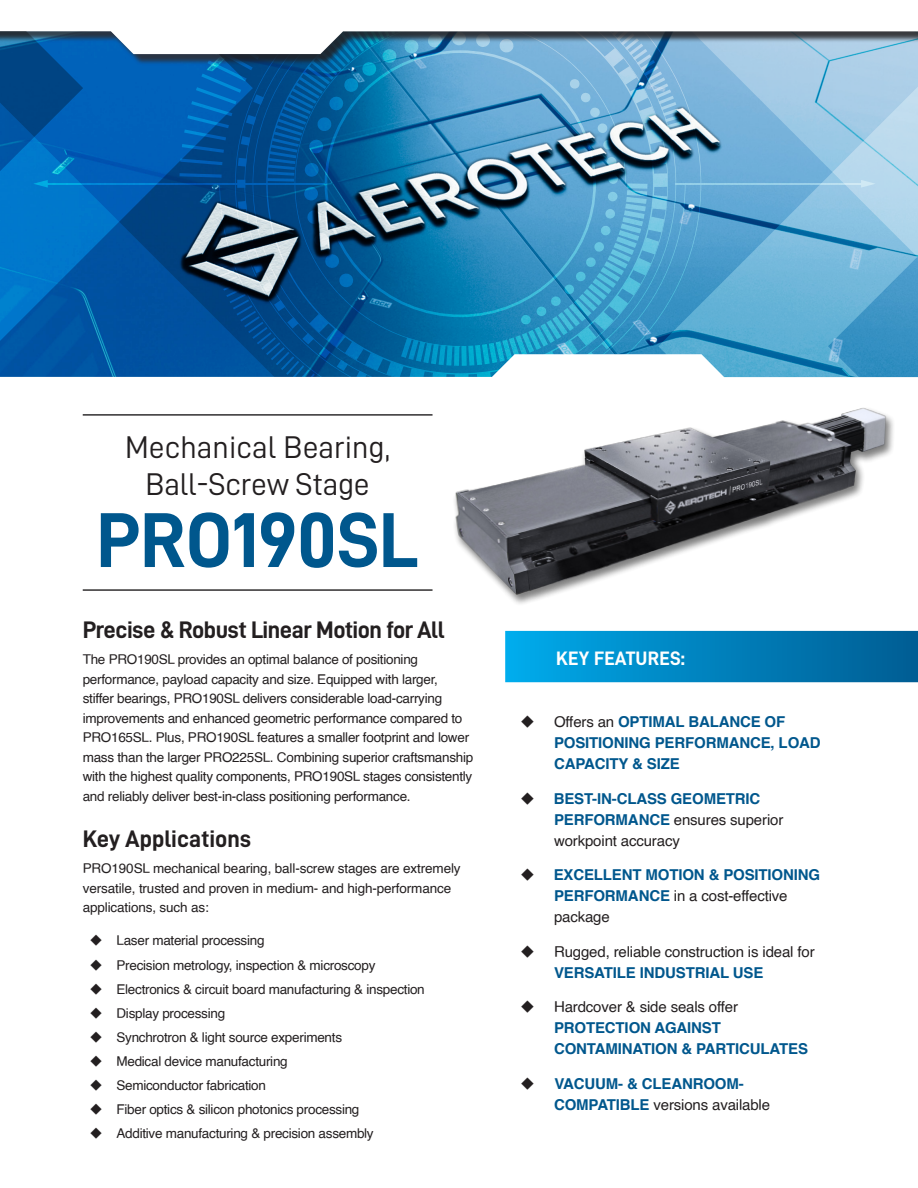
<style>
.page{position:relative;width:918px;height:1188px;background:#fff}
.page>*{position:absolute;margin:0;border:0;box-sizing:border-box;transform-origin:0 0}
.TITLE-Product_Name{font:78px "D DIN Bold";letter-spacing:-.01em;color:#00578d}
.TITLE-Product_Descri{font:31.5px/37.5px "D DIN";color:#231f20;text-align:center}
.Paragraph_Title{font:24px "D DIN Bold";letter-spacing:-.02em;color:#231f20}
.Paragraph_Title-2{font:24px "D DIN Bold";color:#231f20}
.Key_Features{font:19.5px "D DIN Bold";letter-spacing:.01em;color:#fff}
.t1{font:700 15px/21px "Helvetica";letter-spacing:-.01em;color:#00578d}
.t2{font:15px/21px "Helvetica";letter-spacing:-.01em;color:#231f20}
.Body_Copy{font:13.5px/19.5px "Helvetica";letter-spacing:-.02em;color:#231f20}
.s1{font-weight:400;color:#231f20}
.s2{font-weight:700;color:#00578d}
</style>
<div class="page">
<svg style="left:302px;top:65px;width:325px;height:289px;background:#3886b1"></svg>
<hr style="left:45px;top:183px;width:281px;height:1px;background:#fff">
<svg style="left:302px;top:65px;width:156px;height:117px;background:#1a76ad"></svg>
<svg style="left:627px;top:65px;width:291px;height:289px;background:#72b1d5"></svg>
<svg style="left:302px;top:354px;width:616px;height:24px"></svg>
<div style="left:0;top:0;width:918px;height:65px;background:#231f20;opacity:.85"></div>
<svg style="left:302px;top:0;width:616px;height:54px"></svg>
<svg style="left:255px;top:0;width:47px;height:377px;background:#376d9b"></svg>
<svg style="left:0;top:0;width:255px;height:416px"></svg>
<hr style="left:83px;top:589px;width:350px;height:2px;background:#312f30">
<hr style="left:83px;top:414px;width:350px;height:2px;background:#312f30">
<div style="left:505px;top:631px;width:413px;height:51px;background:linear-gradient(to right,#00aaeb,#005c92)"></div>
<img style="left:431px;top:408px;width:463px;height:196px">
<p class="TITLE-Product_Descri" style="left:125px;top:427px;width:267px">Mechanical Bearing,<br>Ball-Screw Stage</p>
<p class="TITLE-Product_Name" style="left:96px;top:497px;width:324px">PRO190SL</p>
<p class="Paragraph_Title" style="left:83px;top:616px;width:363px">Precise &amp; Robust Linear Motion for All</p>
<p class="Body_Copy" style="left:83px;top:650px;width:392px">The PRO190SL provides an optimal balance of positioning performance, payload capacity and size. Equipped with larger,<br>stiffer bearings, PRO190SL delivers considerable load-carrying improvements and enhanced geometric performance compared to PRO165SL. Plus, PRO190SL features a smaller footprint and lower mass than the larger PRO225SL. Combining superior craftsmanship with the highest quality components, PRO190SL stages consistently and reliably deliver best-in-class positioning performance.</p>
<p class="Paragraph_Title-2" style="left:83px;top:826px;width:170px">Key Applications</p>
<p class="Body_Copy" style="left:83px;top:859px;width:379px">PRO190SL mechanical bearing, ball-screw stages are extremely versatile, trusted and proven in medium- and high-performance applications, such as:</p>
<p class="Body_Copy" style="left:116px;top:931px;width:150px">Laser material processing</p>
<p class="Body_Copy" style="left:116px;top:955px;width:260px">Precision metrology, inspection &amp; microscopy</p>
<p class="Body_Copy" style="left:116px;top:980px;width:310px">Electronics &amp; circuit board manufacturing &amp; inspection</p>
<p class="Body_Copy" style="left:116px;top:1004px;width:110px">Display processing</p>
<p class="Body_Copy" style="left:116px;top:1028px;width:227px">Synchrotron &amp; light source experiments</p>
<p class="Body_Copy" style="left:116px;top:1052px;width:173px">Medical device manufacturing</p>
<p class="Body_Copy" style="left:116px;top:1076px;width:151px">Semiconductor fabrication</p>
<p class="Body_Copy" style="left:116px;top:1100px;width:244px">Fiber optics &amp; silicon photonics processing</p>
<p class="Body_Copy" style="left:116px;top:1124px;width:259px">Additive manufacturing &amp; precision assembly</p>
<p class="Key_Features" style="left:556px;top:647px;width:130px">KEY FEATURES:</p>
<p class="t1" style="left:554px;top:712px;width:268px"><span class="s1">Offers an</span> OPTIMAL BALANCE OF<br>POSITIONING PERFORMANCE, LOAD<br>CAPACITY &amp; SIZE</p>
<p class="t1" style="left:554px;top:788px;width:231px">BEST-IN-CLASS GEOMETRIC<br>PERFORMANCE <span class="s1">ensures superior workpoint accuracy</span></p>
<p class="t1" style="left:554px;top:865px;width:268px">EXCELLENT MOTION &amp; POSITIONING<br>PERFORMANCE <span class="s1">in a cost-effective package</span></p>
<p class="t2" style="left:554px;top:942px;width:262px">Rugged, reliable construction is ideal for<br><span class="s2">VERSATILE INDUSTRIAL USE</span></p>
<p class="t1" style="left:554px;top:997px;width:256px"><span class="s1">Hardcover &amp; side seals offer<br></span>PROTECTION AGAINST<br>CONTAMINATION &amp; PARTICULATES</p>
<p class="t1" style="left:554px;top:1073px;width:218px">VACUUM- &amp; CLEANROOM-<br>COMPATIBLE <span class="s1">versions available</span></p>
</div>
